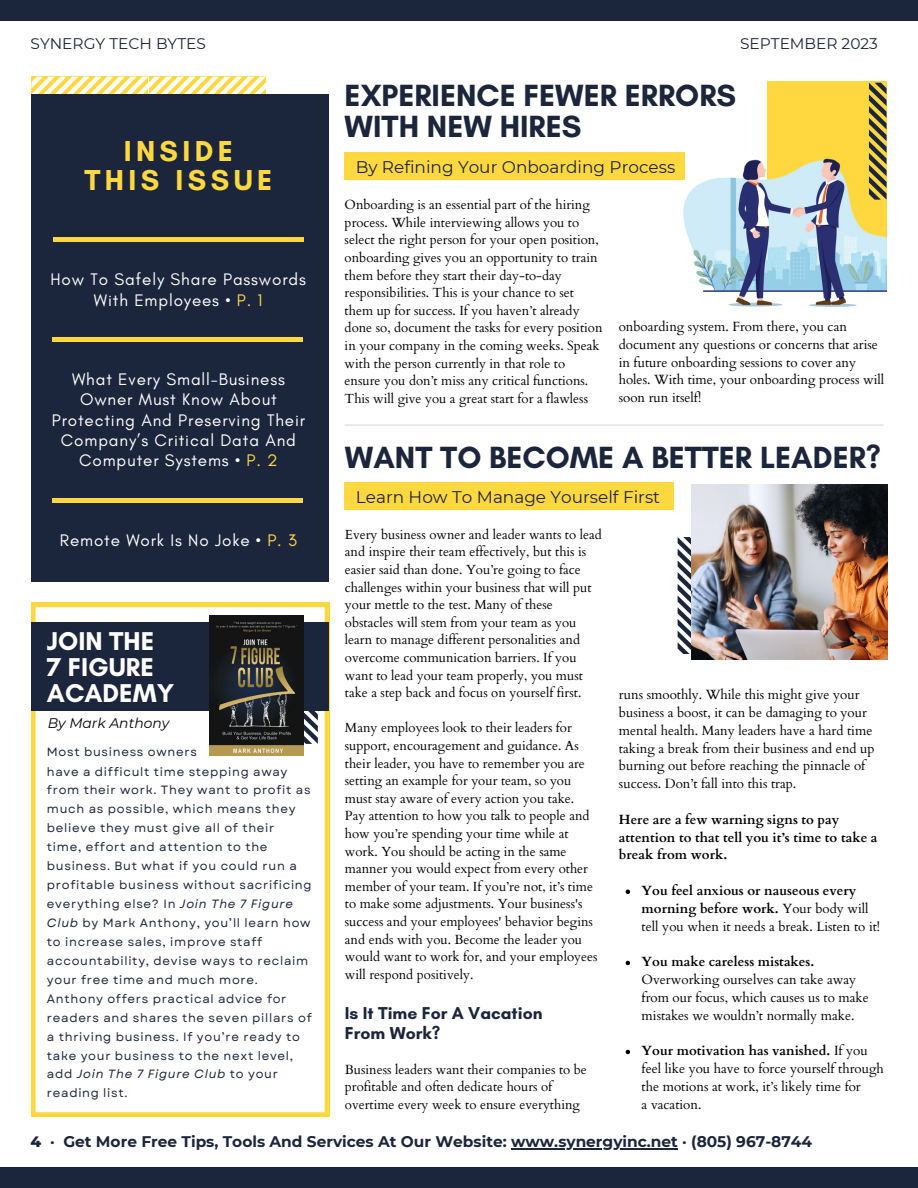
<style>
.page{position:relative;width:918px;height:1188px;background:#fff}
.page>*{position:absolute;margin:0;border:0;box-sizing:border-box;transform-origin:0 0}
.t1{font:700 31.2px "Glacial Indifference";color:#1b253c}
.t2{font:700 29.4px "Glacial Indifference";letter-spacing:.15em;color:#ffd840}
.t3{font:700 26.25px "Glacial Indifference";color:#fff}
.t4{font:700 17.55px "Glacial Indifference";color:#1b253c}
.t5{font:17.1px/20.2px "Glacial Indifference";letter-spacing:.05em;color:#fff;text-align:center}
.t6{font:16.8px "Montserrat";color:#1b253c}
.t7{font:700 15.45px "Montserrat";color:#1b253c}
.t8{font:15.45px "Montserrat";color:#1b253c}
.t9{font:italic 13.95px "Montserrat";color:#000}
.t10{font:13.35px/17.9px "Cardo";color:#000}
.t11{font:700 13.35px/17.9px "Cardo";color:#000}
.t12{font:13.2px/17.5px "Cardo";color:#000}
.t13{font:12px/18.9px "Garet";letter-spacing:.06em;color:#1b253c}
.s1{color:#ffd840}
.s2{font-style:italic}
.s3{font-weight:700}
.s4{font-weight:800}
</style>
<div class="page">
<div style="left:0;top:1px;width:918px;height:20px;background:#1b253c"></div>
<div style="left:0;top:1168px;width:918px;height:20px;background:#1b253c"></div>
<hr style="left:511px;top:1148px;width:167px;height:2px;background:#1b253c">
<div style="left:345px;top:482px;width:329px;height:28px;background:#ffd840"></div>
<svg style="left:678px;top:537px;width:14px;height:117px"></svg>
<svg style="left:32px;top:77px;width:234px;height:17px"></svg>
<div style="left:31px;top:94px;width:298px;height:488px;background:#1b253c"></div>
<hr style="left:53px;top:238px;width:251px;height:3px;background:#ffd840">
<hr style="left:52px;top:338px;width:251px;height:3px;background:#ffd840">
<hr style="left:53px;top:499px;width:250px;height:3px;background:#ffd840">
<div style="left:345px;top:152px;width:340px;height:28px;background:#ffd840"></div>
<hr style="left:345px;top:425px;width:539px;height:1px;background:#d9d9d9">
<img style="left:692px;top:484px;width:195px;height:176px">
<div style="left:767px;top:81px;width:120px;height:196px;background:#ffd840"></div>
<svg style="left:869px;top:83px;width:18px;height:54px"></svg>
<img style="left:683px;top:137px;width:204px;height:170px">
<svg style="left:626px;top:890px;width:4px;height:4px"></svg>
<svg style="left:626px;top:961px;width:4px;height:4px"></svg>
<svg style="left:626px;top:1050px;width:4px;height:4px"></svg>
<svg style="left:31px;top:603px;width:298px;height:514px"></svg>
<svg style="left:303px;top:711px;width:15px;height:33px"></svg>
<div style="left:31px;top:623px;width:298px;height:88px;background:#1b253c"></div>
<img style="left:210px;top:616px;width:93px;height:139px">
<p class="t8" style="left:31px;top:34px;width:177px">SYNERGY TECH BYTES</p>
<p class="t8" style="left:740px;top:34px;width:139px">SEPTEMBER 2023</p>
<p class="t2" style="left:124px;top:133px;width:111px">INSIDE</p>
<p class="t2" style="left:84px;top:162px;width:190px">THIS ISSUE</p>
<p class="t5" style="left:50px;top:269px;width:257px">How To Safely Share Passwords<br>With Employees • <span class="s1">P. 1</span></p>
<p class="t5" style="left:52px;top:369px;width:255px">What Every Small-Business<br>Owner Must Know About<br>Protecting And Preserving Their<br>Company’s Critical Data And<br>Computer Systems • <span class="s1">P. 2</span></p>
<p class="t5" style="left:60px;top:530px;width:239px">Remote Work Is No Joke • <span class="s1">P. 3</span></p>
<p class="t3" style="left:47px;top:625px;width:109px">JOIN THE</p>
<p class="t3" style="left:47px;top:651px;width:108px">7 FIGURE</p>
<p class="t3" style="left:47px;top:677px;width:129px">ACADEMY</p>
<p class="t9" style="left:48px;top:715px;width:123px">By Mark Anthony</p>
<p class="t13" style="left:47px;top:742px;width:151px">Most business owners</p>
<p class="t13" style="left:47px;top:762px;width:266px">have a difficult time stepping away from their work. They want to profit as much as possible, which means they believe they must give all of their time, effort and attention to the business. But what if you could run a profitable business without sacrificing everything else? In <span class="s2">Join The 7 Figure Club</span> by Mark Anthony, you’ll learn how to increase sales, improve staff accountability, devise ways to reclaim your free time and much more.<br>Anthony offers practical advice for readers and shares the seven pillars of a thriving business. If you’re ready to take your business to the next level, add <span class="s2">Join The 7 Figure Club</span> to your</p>
<p class="t13" style="left:47px;top:1084px;width:82px">reading list.</p>
<p class="t1" style="left:345px;top:76px;width:393px">EXPERIENCE FEWER ERRORS</p>
<p class="t1" style="left:345px;top:107px;width:238px">WITH NEW HIRES</p>
<p class="t6" style="left:356px;top:157px;width:321px">By Refining Your Onboarding Process</p>
<p class="t12" style="left:345px;top:196px;width:259px">Onboarding is an essential part of the hiring process. While interviewing allows you to select the right person for your open position, onboarding gives you an opportunity to train them before they start their day-to-day responsibilities. This is your chance to set them up for success. If you haven’t already done so, document the tasks for every position in your company in the coming weeks. Speak</p>
<p class="t12" style="left:345px;top:355px;width:245px">with the person currently in that role to ensure you don’t miss any critical functions.<br>This will give you a great start for a flawless</p>
<p class="t1" style="left:345px;top:438px;width:538px">WANT TO BECOME A BETTER LEADER?</p>
<p class="t6" style="left:356px;top:487px;width:306px">Learn How To Manage Yourself First</p>
<p class="t10" style="left:619px;top:318px;width:267px">onboarding system. From there, you can document any questions or concerns that arise in future onboarding sessions to cover any holes. With time, your onboarding process will soon run itself!</p>
<p class="t12" style="left:345px;top:526px;width:258px">Every business owner and leader wants to lead and inspire their team effectively, but this is easier said than done. You’re going to face challenges within your business that will put your mettle to the test. Many of these obstacles will stem from your team as you learn to manage different personalities and overcome communication barriers. If you want to lead your team properly, you must take a step back and focus on yourself first.</p>
<p class="t12" style="left:345px;top:719px;width:241px">Many employees look to their leaders for support, encouragement and guidance. As their leader, you have to remember you are setting an example for your team, so you must stay aware of every action you take.</p>
<p class="t12" style="left:345px;top:808px;width:254px">Pay attention to how you talk to people and how you’re spending your time while at work. You should be acting in the same manner you would expect from every other member of your team. If you’re not, it’s time to make some adjustments. Your business's success and your employees' behavior begins and ends with you. Become the leader you would want to work for, and your employees will respond positively.</p>
<p class="t4" style="left:345px;top:1002px;width:199px">Is It Time For A Vacation</p>
<p class="t4" style="left:345px;top:1023px;width:97px">From Work?</p>
<p class="t12" style="left:345px;top:1061px;width:244px">Business leaders want their companies to be profitable and often dedicate hours of overtime every week to ensure everything</p>
<p class="t10" style="left:619px;top:686px;width:257px">runs smoothly. While this might give your business a boost, it can be damaging to your mental health. Many leaders have a hard time taking a break from their business and end up burning out before reaching the pinnacle of success. Don’t fall into this trap.</p>
<p class="t11" style="left:619px;top:811px;width:260px">Here are a few warning signs to pay attention to that tell you it’s time to take a break from work.</p>
<p class="t10" style="left:642px;top:882px;width:240px"><span class="s3">You feel anxious or nauseous every morning before work.</span> Your body will tell you when it needs a break. Listen to it!</p>
<p class="t10" style="left:642px;top:953px;width:229px"><span class="s3">You make careless mistakes.<br></span>Overworking ourselves can take away from our focus, which causes us to make mistakes we wouldn’t normally make.</p>
<p class="t10" style="left:642px;top:1042px;width:244px"><span class="s3">Your motivation has vanished.</span> If you feel like you have to force yourself through the motions at work, it’s likely time for<br>a vacation.</p>
<p class="t7" style="left:31px;top:1132px;width:783px"><span class="s4">4</span> · Get More Free Tips, Tools And Services At Our Website: www.synergyinc.net · (805) 967-8744</p>
</div>
